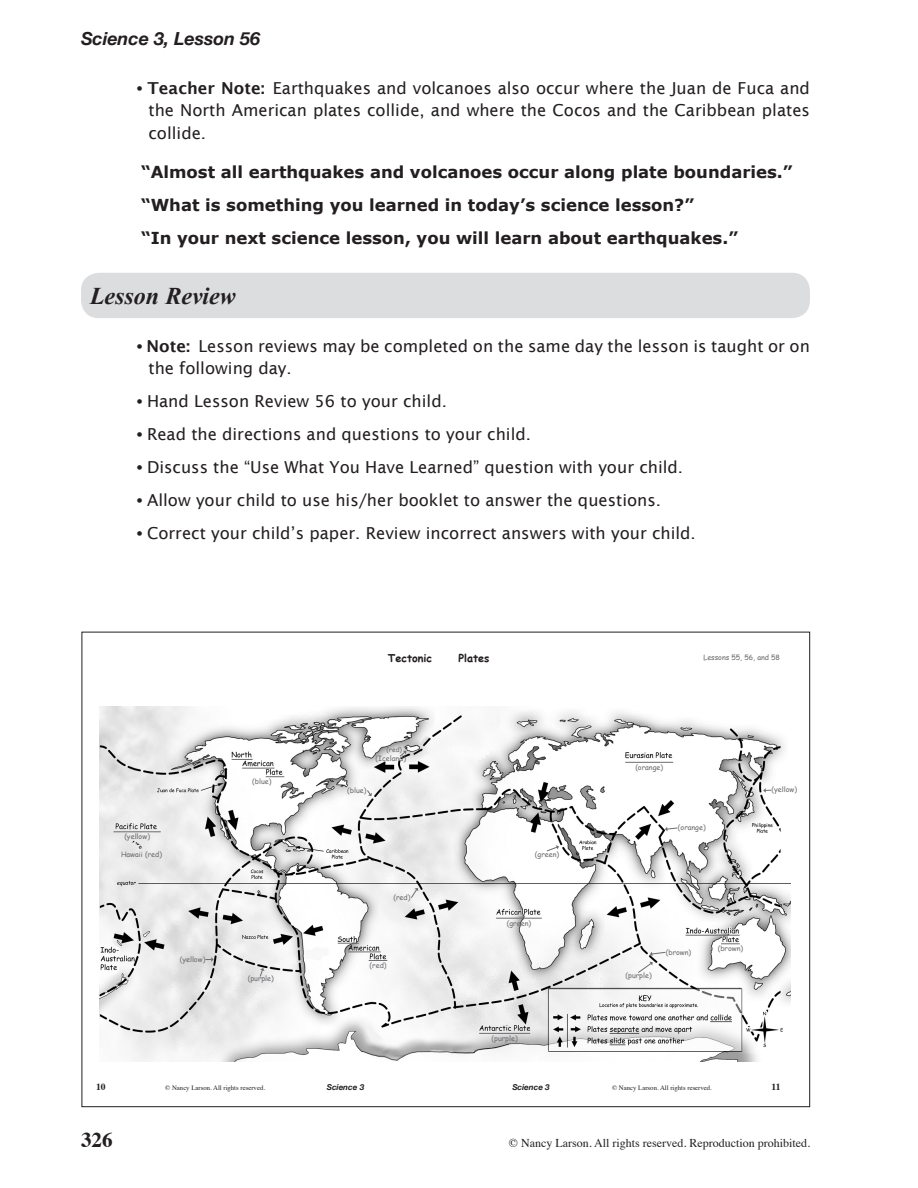
<style>
.page{position:relative;width:918px;height:1188px;background:#fff}
.page>*{position:absolute;margin:0;border:0;box-sizing:border-box;transform-origin:0 0}
.t1{font:italic 700 24px "Times New Roman";color:#231f20}
.t2{font:700 21px "Times";color:#231f20}
.t3{font:italic 700 18px "Helvetica Neue";color:#231f20}
.t4{font:16.5px/22.5px "Lucida Sans";color:#231f20;text-align:justify}
.t5{font:700 16.5px/33px "Verdana";color:#231f20}
.t6{font:12px "Times";color:#231f20}
.t7{font:700 10.8px "Comic Sans MS";color:#231f20}
.t8{font:700 9.45px "Times";color:#231f20}
.t9{font:italic 700 8.1px "Helvetica Neue";color:#231f20}
.t10{font:7.2px "Comic Sans MS";color:#6c6d70}
.t11{font:6.75px "Times";color:#231f20}
.t12{font:6.6px "Comic Sans MS";color:#6c6d70}
.s1{font-family:"Adobe Garamond Pro"}
.s2{font-weight:600}
</style>
<div class="page">
<div style="left:81px;top:273px;width:729px;height:45px;background:#dcdddf"></div>
<img style="left:100px;top:707px;width:691px;height:354px">
<hr style="left:114px;top:831px;width:47px;height:1px;background:#6c6d70">
<svg style="left:266px;top:776px;width:18px;height:1px"></svg>
<hr style="left:242px;top:768px;width:33px;height:1px;background:#6c6d70">
<svg style="left:232px;top:759px;width:21px;height:1px"></svg>
<svg style="left:205px;top:957px;width:9px;height:5px"></svg>
<svg style="left:260px;top:968px;width:5px;height:9px"></svg>
<svg style="left:369px;top:960px;width:18px;height:1px"></svg>
<hr style="left:348px;top:952px;width:33px;height:1px;background:#6c6d70">
<svg style="left:338px;top:943px;width:21px;height:1px"></svg>
<svg style="left:367px;top:790px;width:5px;height:6px"></svg>
<svg style="left:410px;top:888px;width:8px;height:11px"></svg>
<svg style="left:721px;top:944px;width:19px;height:1px"></svg>
<hr style="left:686px;top:935px;width:54px;height:1px;background:#6c6d70">
<svg style="left:637px;top:962px;width:16px;height:11px"></svg>
<svg style="left:650px;top:952px;width:16px;height:4px"></svg>
<hr style="left:479px;top:1033px;width:51px;height:1px;background:#6c6d70">
<hr style="left:496px;top:918px;width:46px;height:1px;background:#6c6d70">
<svg style="left:546px;top:845px;width:13px;height:7px"></svg>
<svg style="left:665px;top:827px;width:13px;height:4px"></svg>
<hr style="left:625px;top:762px;width:48px;height:1px;background:#6c6d70">
<svg style="left:763px;top:788px;width:8px;height:5px"></svg>
<svg style="left:399px;top:751px;width:7px;height:6px"></svg>
<p class="t3" style="left:81px;top:27px;width:181px">Science 3, Lesson 56</p>
<p class="t4" style="left:148px;top:77px;width:663px;text-indent:-12px"><span class="s1">•</span> <span class="s2">Teacher Note:</span> Earthquakes and volcanoes also occur where the Juan de Fuca and the North American plates collide, and where the Cocos and the Caribbean plates collide.</p>
<p class="t5" style="left:141px;top:155px;width:653px">“Almost all earthquakes and volcanoes occur along plate boundaries.” “What is something you learned in today’s science lesson?”<br>“In your next science lesson, you will learn about earthquakes.”</p>
<h1 class="t1" style="left:90px;top:279px;width:147px">Lesson Review</h1>
<p class="t4" style="left:148px;top:335px;width:663px;text-indent:-12px"><span class="s1">•</span> <span class="s2">Note:</span> Lesson reviews may be completed on the same day the lesson is taught or on the following day.</p>
<p class="t4" style="left:136px;top:390px;width:312px"><span class="s1">•</span> Hand Lesson Review 56 to your child.</p>
<p class="t4" style="left:136px;top:423px;width:396px"><span class="s1">•</span> Read the directions and questions to your child.</p>
<p class="t4" style="left:136px;top:456px;width:548px"><span class="s1">•</span> Discuss the “Use What You Have Learned” question with your child.</p>
<p class="t4" style="left:136px;top:489px;width:526px"><span class="s1">•</span> Allow your child to use his/her booklet to answer the questions.</p>
<p class="t4" style="left:136px;top:522px;width:561px"><span class="s1">•</span> Correct your child’s paper. Review incorrect answers with your child.</p>
<p class="t7" style="left:388px;top:650px;width:46px">Tectonic</p>
<p class="t7" style="left:458px;top:650px;width:33px">Plates</p>
<p class="t10" style="left:703px;top:652px;width:78px">Lessons 55, 56, and 58</p>
<p class="t10" style="left:124px;top:831px;width:27px">(yellow)</p>
<p class="t10" style="left:121px;top:849px;width:42px">Hawaii (red)</p>
<p class="t10" style="left:180px;top:954px;width:27px">(yellow)</p>
<p class="t10" style="left:252px;top:776px;width:21px">(blue)</p>
<p class="t10" style="left:248px;top:973px;width:28px">(purple)</p>
<p class="t12" style="left:387px;top:745px;width:17px">(red)</p>
<p class="t10" style="left:376px;top:753px;width:32px">(Iceland)</p>
<p class="t10" style="left:347px;top:785px;width:21px">(blue)</p>
<p class="t10" style="left:394px;top:892px;width:18px">(red)</p>
<p class="t10" style="left:370px;top:960px;width:18px">(red)</p>
<p class="t10" style="left:535px;top:849px;width:26px">(green)</p>
<p class="t10" style="left:507px;top:918px;width:26px">(green)</p>
<p class="t10" style="left:492px;top:1033px;width:28px">(purple)</p>
<p class="t10" style="left:635px;top:762px;width:29px">(orange)</p>
<p class="t10" style="left:678px;top:822px;width:29px">(orange)</p>
<p class="t10" style="left:771px;top:784px;width:27px">(yellow)</p>
<p class="t10" style="left:626px;top:970px;width:28px">(purple)</p>
<p class="t10" style="left:666px;top:947px;width:27px">(brown)</p>
<p class="t10" style="left:718px;top:943px;width:27px">(brown)</p>
<p class="t8" style="left:96px;top:1078px;width:11px">10</p>
<p class="t11" style="left:165px;top:1082px;width:101px">© Nancy Larson. All rights reserved.</p>
<p class="t9" style="left:327px;top:1082px;width:39px">Science 3</p>
<p class="t9" style="left:512px;top:1082px;width:39px">Science 3</p>
<p class="t11" style="left:612px;top:1082px;width:101px">© Nancy Larson. All rights reserved.</p>
<p class="t8" style="left:772px;top:1078px;width:10px">11</p>
<p class="t2" style="left:81px;top:1120px;width:33px">326</p>
<p class="t6" style="left:509px;top:1132px;width:303px">© Nancy Larson. All rights reserved. Reproduction prohibited.</p>
</div>
